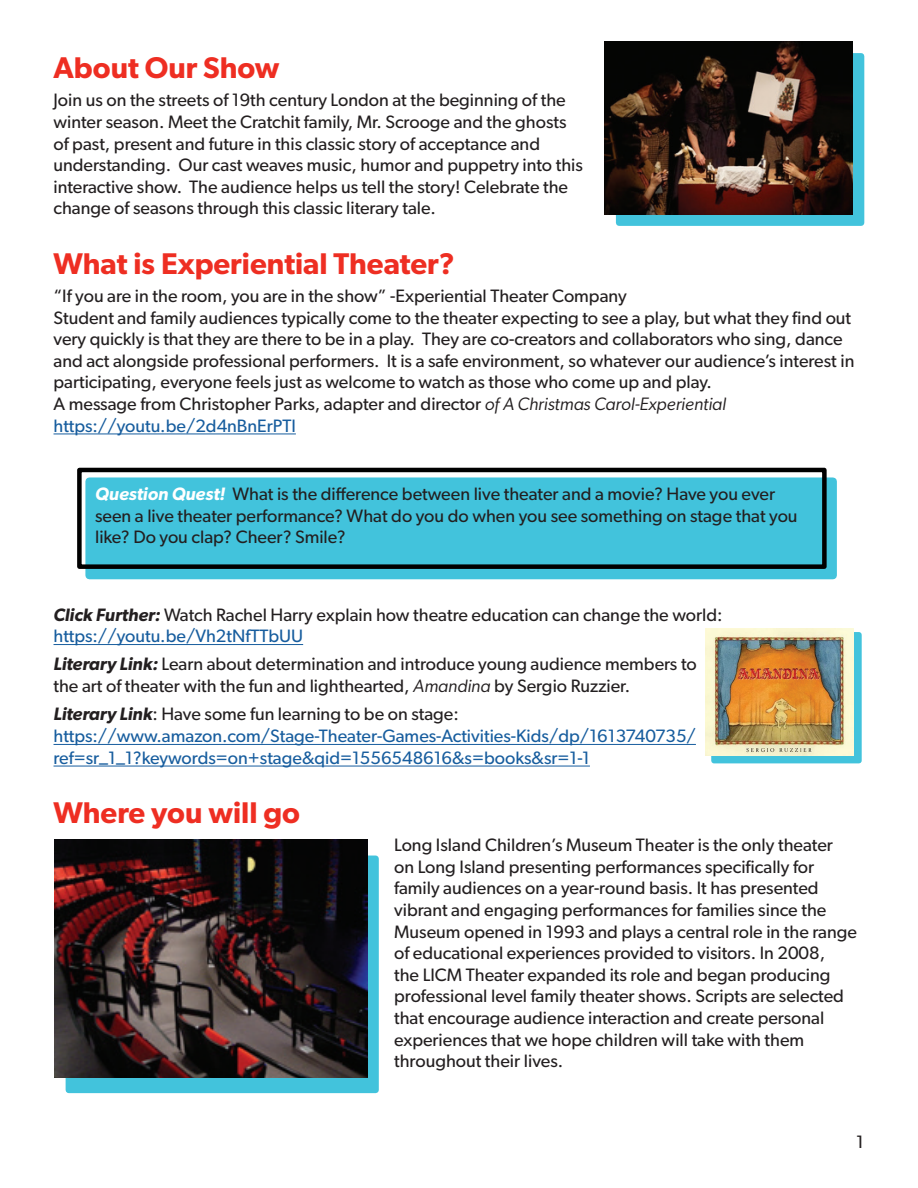
<style>
.page{position:relative;width:918px;height:1188px;background:#fff}
.page>*{position:absolute;margin:0;border:0;box-sizing:border-box;transform-origin:0 0}
.t1{font:600 30px "Gibson";color:#ee2e22}
.t2{font:18px/21.6px "Gibson";color:#231f20}
.t3{font:18px/21.6px "Gibson";color:#175d9e}
.s1{font-style:italic}
.s2{color:#175d9e}
.s3{font-weight:600;font-style:italic;color:#fff}
.s4{font-weight:600;font-style:italic}
.s5{font-weight:600;font-style:italic;color:#231f20}
.s6{color:#231f20}
</style>
<div class="page">
<hr style="left:54px;top:434px;width:242px;height:1px;background:#175d9e">
<hr style="left:54px;top:644px;width:249px;height:1px;background:#175d9e">
<hr style="left:54px;top:744px;width:642px;height:1px;background:#175d9e">
<hr style="left:54px;top:766px;width:536px;height:1px;background:#175d9e">
<div style="left:616px;top:53px;width:248px;height:173px;background:#42c3dc"></div>
<img style="left:605px;top:42px;width:248px;height:173px">
<div style="left:66px;top:856px;width:313px;height:237px;background:#42c3dc"></div>
<img style="left:54px;top:840px;width:313px;height:237px">
<div style="left:85px;top:477px;width:752px;height:102px;background:#42c3dc"></div>
<div style="left:77px;top:468px;width:750px;height:101px;border:4px solid #000"></div>
<svg style="left:711px;top:632px;width:151px;height:131px;background:#5acadb"></svg>
<img style="left:705px;top:628px;width:148px;height:127px">
<h1 class="t1" style="left:54px;top:50px;width:228px">About Our Show</h1>
<p class="t2" style="left:54px;top:89px;width:531px">Join us on the streets of 19th century London at the beginning of the winter season. Meet the Cratchit family, Mr. Scrooge and the ghosts of past, present and future in this classic story of acceptance and understanding. Our cast weaves music, humor and puppetry into this interactive show. The audience helps us tell the story! Celebrate the change of seasons through this classic literary tale.</p>
<h1 class="t1" style="left:54px;top:245px;width:403px">What is Experiential Theater?</h1>
<p class="t2" style="left:54px;top:285px;width:802px">“If you are in the room, you are in the show” -Experiential Theater Company<br>Student and family audiences typically come to the theater expecting to see a play, but what they find out very quickly is that they are there to be in a play. They are co-creators and collaborators who sing, dance and act alongside professional performers. It is a safe environment, so whatever our audience’s interest in participating, everyone feels just as welcome to watch as those who come up and play.<br>A message from Christopher Parks, adapter and director <span class="s1">of A Christmas Carol-Experiential </span><span class="s2">https://youtu.be/2d4nBnErPTI</span></p>
<p class="t2" style="left:95px;top:483px;width:704px"><span class="s3">Question Quest!</span> What is the difference between live theater and a movie? Have you ever seen a live theater performance? What do you do when you see something on stage that you like? Do you clap? Cheer? Smile?</p>
<p class="t2" style="left:54px;top:603px;width:671px"><span class="s4">Click Further:</span> Watch Rachel Harry explain how theatre education can change the world: <span class="s2">https://youtu.be/Vh2tNfTTbUU</span></p>
<p class="t2" style="left:54px;top:653px;width:645px"><span class="s4">Literary Link:</span> Learn about determination and introduce young audience members to the art of theater with the fun and lighthearted, <span class="s1">Amandina</span> by Sergio Ruzzier.</p>
<p class="t3" style="left:54px;top:703px;width:644px"><span class="s5">Literary Link</span><span class="s6">: Have some fun learning to be on stage: </span>https://www.amazon.com/Stage-Theater-Games-Activities-Kids/dp/1613740735/ ref=sr_1_1?keywords=on+stage&amp;qid=1556548616&amp;s=books&amp;sr=1-1</p>
<h1 class="t1" style="left:54px;top:795px;width:248px">Where you will go</h1>
<p class="t2" style="left:394px;top:834px;width:464px">Long Island Children’s Museum Theater is the only theater on Long Island presenting performances specifically for family audiences on a year-round basis. It has presented vibrant and engaging performances for families since the Museum opened in 1993 and plays a central role in the range of educational experiences provided to visitors. In 2008,<br>the LICM Theater expanded its role and began producing professional level family theater shows. Scripts are selected that encourage audience interaction and create personal experiences that we hope children will take with them throughout their lives.</p>
<p class="t2" style="left:856px;top:1131px;width:9px">1</p>
</div>
